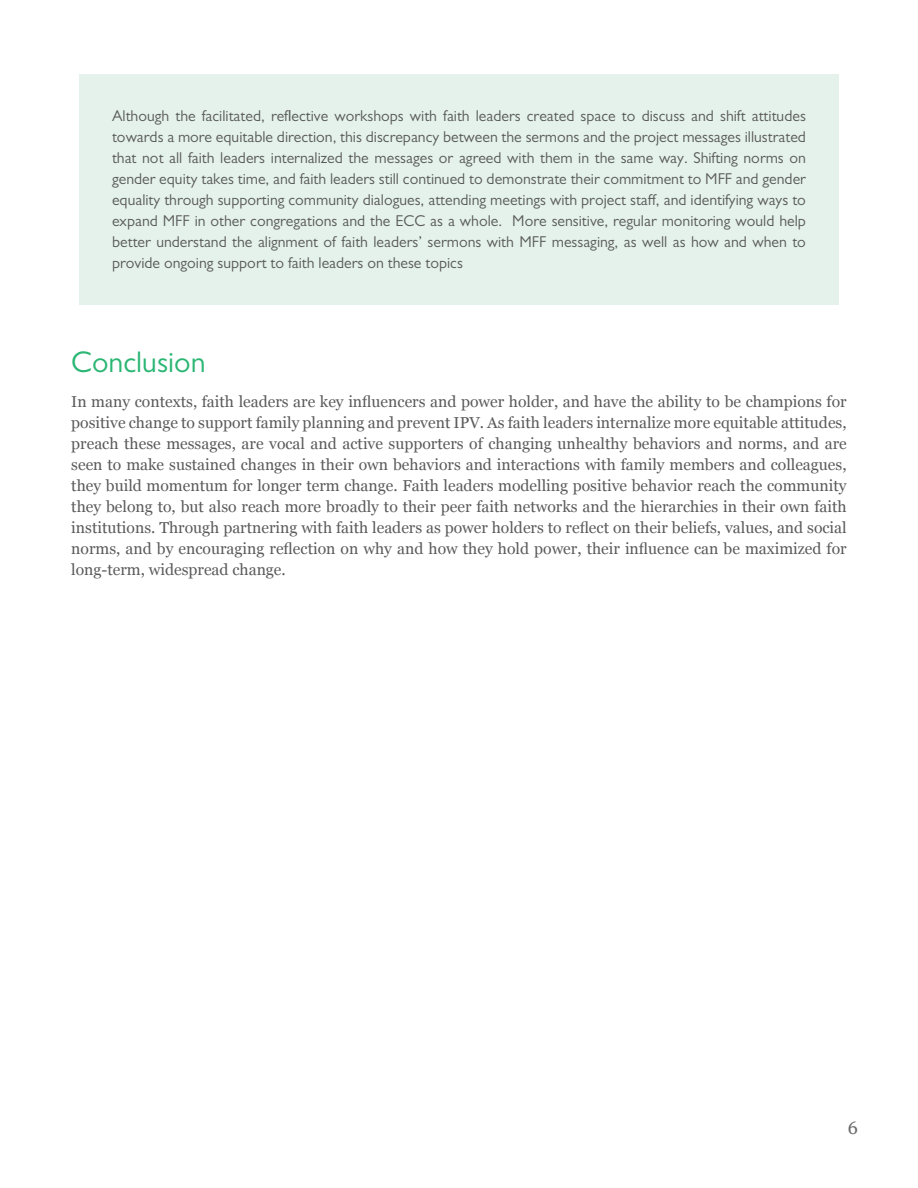
<style>
.page{position:relative;width:918px;height:1188px;background:#fff}
.page>*{position:absolute;margin:0;border:0;box-sizing:border-box;transform-origin:0 0}
.Heading_1{font:30px "Gill Sans";color:#2bb673}
.t1{font:18px "Georgia";color:#6a6a6a}
.Body_Text{font:15.75px/21px "Georgia";color:#5a5a5a;text-align:justify}
.Body_Text-2{font:15.75px/21px "Gill Sans";color:#5a5a5a;text-align:justify}
</style>
<div class="page">
<div style="left:79px;top:74px;width:760px;height:231px;background:#e4f2eb"></div>
<p class="Body_Text-2" style="left:112px;top:105px;width:695px">Although the facilitated, reflective workshops with faith leaders created space to discuss and shift attitudes towards a more equitable direction, this discrepancy between the sermons and the project messages illustrated that not all faith leaders internalized the messages or agreed with them in the same way. Shifting norms on gender equity takes time, and faith leaders still continued to demonstrate their commitment to MFF and gender equality through supporting community dialogues, attending meetings with project staff, and identifying ways to expand MFF in other congregations and the ECC as a whole. More sensitive, regular monitoring would help better understand the alignment of faith leaders’ sermons with MFF messaging, as well as how and when to provide ongoing support to faith leaders on these topics</p>
<p class="Heading_1" style="left:71px;top:344px;width:136px">Conclusion</p>
<p class="Body_Text" style="left:71px;top:390px;width:777px">In many contexts, faith leaders are key influencers and power holder, and have the ability to be champions for positive change to support family planning and prevent IPV. As faith leaders internalize more equitable attitudes, preach these messages, are vocal and active supporters of changing unhealthy behaviors and norms, and are seen to make sustained changes in their own behaviors and interactions with family members and colleagues, they build momentum for longer term change. Faith leaders modelling positive behavior reach the community they belong to, but also reach more broadly to their peer faith networks and the hierarchies in their own faith institutions. Through partnering with faith leaders as power holders to reflect on their beliefs, values, and social norms, and by encouraging reflection on why and how they hold power, their influence can be maximized for long-term, widespread change.</p>
<p class="t1" style="left:848px;top:1115px;width:12px">6</p>
</div>
